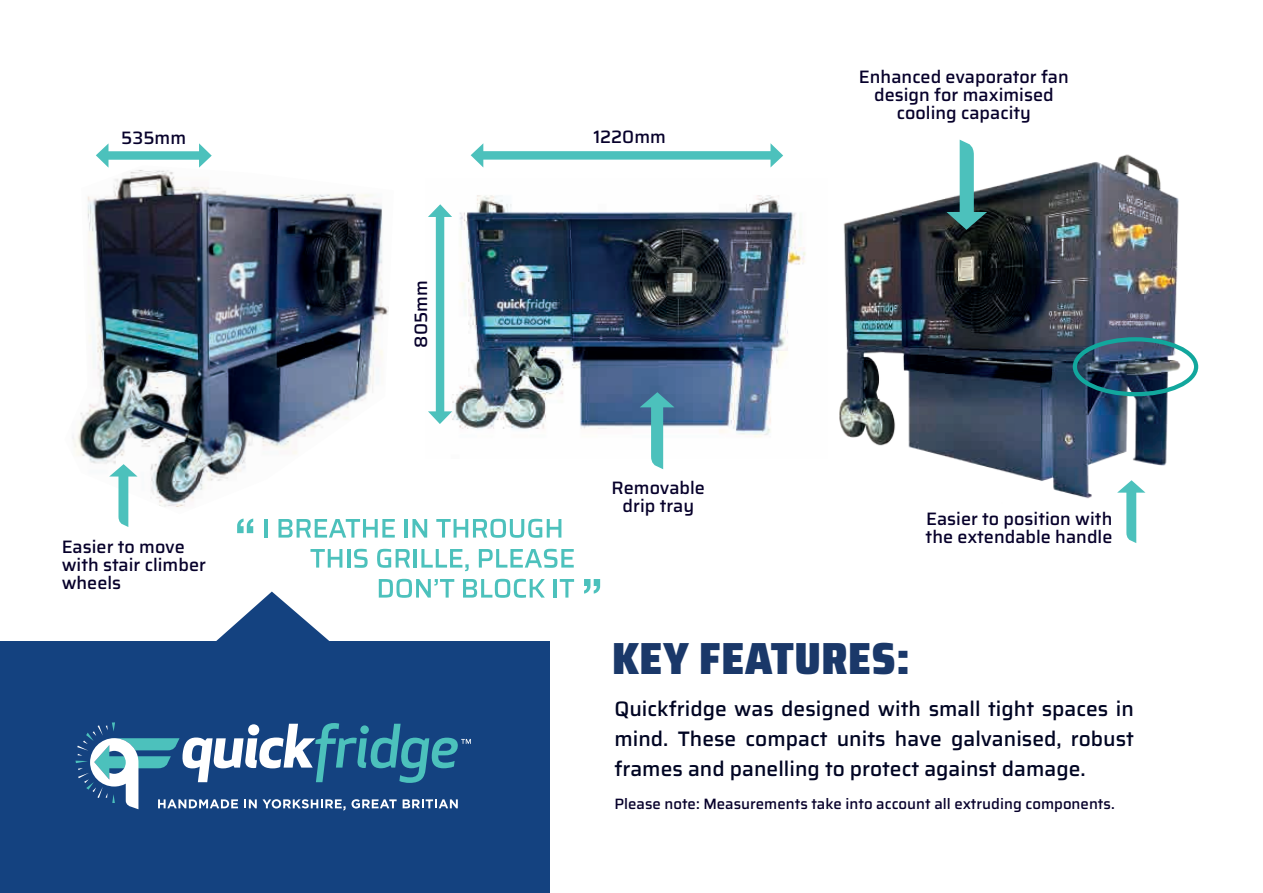
<style>
.page{position:relative;width:1263px;height:893px;background:#fff}
.page>*{position:absolute;margin:0;border:0;box-sizing:border-box;transform-origin:0 0}
.t1{font:900 semi-condensed 45px "Saira";letter-spacing:.01em;color:#1a3869}
.t2{font:500 21px/30px "Saira";color:#000523;text-align:justify}
.t3{font:500 18px/18px "Saira";color:#07012b;text-align:center}
.t4{font:500 15px "Saira";color:#07012b}
</style>
<div class="page">
<img style="left:452px;top:195px;width:346px;height:243px">
<svg style="left:640px;top:392px;width:34px;height:77px"></svg>
<svg style="left:96px;top:143px;width:116px;height:22px"></svg>
<img style="left:798px;top:139px;width:401px;height:360px">
<img style="left:72px;top:165px;width:317px;height:342px">
<svg style="left:471px;top:143px;width:312px;height:25px"></svg>
<div style="left:1073px;top:337px;width:125px;height:59px;border:4px solid #12a79d;border-radius:50%"></div>
<svg style="left:428px;top:204px;width:24px;height:220px"></svg>
<svg style="left:946px;top:140px;width:41px;height:90px"></svg>
<svg style="left:109px;top:464px;width:29px;height:63px"></svg>
<svg style="left:1117px;top:480px;width:28px;height:63px"></svg>
<div style="left:0;top:641px;width:549px;height:252px;background:#144280"></div>
<svg style="left:76px;top:722px;width:395px;height:88px"></svg>
<svg style="left:216px;top:592px;width:113px;height:49px"></svg>
<svg style="left:237px;top:519px;width:16px;height:14px"></svg>
<svg style="left:584px;top:579px;width:16px;height:15px"></svg>
<hr style="left:265px;top:519px;width:3px;height:19px;background:#4cc1bc">
<svg style="left:278px;top:519px;width:117px;height:19px"></svg>
<hr style="left:405px;top:519px;width:3px;height:19px;background:#4cc1bc">
<svg style="left:412px;top:519px;width:15px;height:19px"></svg>
<svg style="left:436px;top:519px;width:125px;height:19px"></svg>
<svg style="left:310px;top:549px;width:32px;height:19px"></svg>
<hr style="left:347px;top:549px;width:3px;height:19px;background:#4cc1bc">
<svg style="left:354px;top:549px;width:14px;height:19px"></svg>
<svg style="left:377px;top:549px;width:33px;height:19px"></svg>
<hr style="left:414px;top:549px;width:3px;height:19px;background:#4cc1bc">
<svg style="left:421px;top:549px;width:48px;height:22px"></svg>
<svg style="left:479px;top:549px;width:95px;height:19px"></svg>
<svg style="left:379px;top:579px;width:75px;height:19px"></svg>
<svg style="left:463px;top:579px;width:82px;height:19px"></svg>
<hr style="left:554px;top:579px;width:3px;height:19px;background:#4cc1bc">
<svg style="left:560px;top:579px;width:14px;height:19px"></svg>
<p class="t3" style="left:121px;top:129px;width:66px">535mm</p>
<p class="t3" style="left:593px;top:127px;width:74px">1220mm</p>
<p class="t3" style="left:62px;top:537px;width:146px;text-align:left">Easier to move with stair climber wheels</p>
<p class="t3" style="left:412px;top:348px;width:69px;rotate:-90deg">805mm</p>
<p class="t3" style="left:612px;top:479px;width:95px">Removable drip tray</p>
<p class="t3" style="left:859px;top:67px;width:211px">Enhanced evaporator fan design for maximised cooling capacity</p>
<p class="t3" style="left:925px;top:510px;width:188px;text-align:left">Easier to position with the extendable handle</p>
<h1 class="t1" style="left:612px;top:623px;width:300px">KEY FEATURES:</h1>
<p class="t2" style="left:614px;top:694px;width:521px">Quickfridge was designed with small tight spaces in mind. These compact units have galvanised, robust frames and panelling to protect against damage.</p>
<p class="t4" style="left:614px;top:793px;width:502px">Please note: Measurements take into account all extruding components.</p>
</div>
